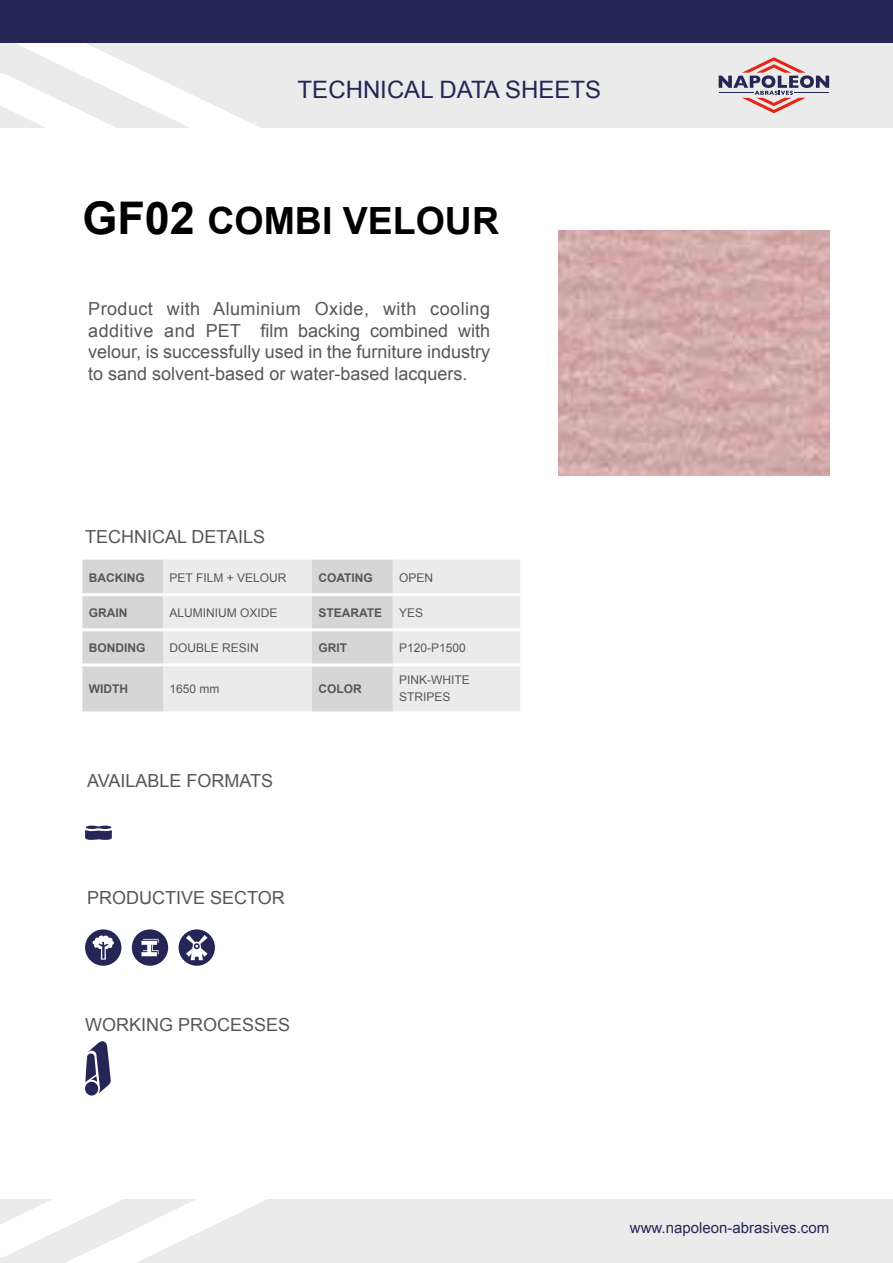
<style>
.page{position:relative;width:893px;height:1263px;background:#fff}
.page>*{position:absolute;margin:0;border:0;box-sizing:border-box;transform-origin:0 0}
.t1{font:700 37.5px "Arial";color:#000}
.t2{font:24px "Arial";color:#242756}
.t3{font:18px/21.6px "Arial";color:#575756;text-align:justify}
.t4{font:15px "Arial";color:#242756}
.t5{font:12px/16.5px "Arial";color:#575756}
.t6{font:700 12px "Arial";color:#575756}
.s1{font-size:45px}
</style>
<div class="page">
<div style="left:0;top:43px;width:893px;height:85px;background:#ebebeb"></div>
<svg style="left:0;top:43px;width:260px;height:85px"></svg>
<div style="left:0;top:1199px;width:893px;height:64px;background:#ebebeb"></div>
<svg style="left:0;top:1199px;width:267px;height:64px"></svg>
<svg style="left:719px;top:57px;width:110px;height:56px"></svg>
<div style="left:0;top:0;width:893px;height:43px;background:#242756"></div>
<svg style="left:85px;top:825px;width:27px;height:15px"></svg>
<svg style="left:85px;top:929px;width:36px;height:37px"></svg>
<svg style="left:132px;top:929px;width:36px;height:37px"></svg>
<svg style="left:179px;top:929px;width:36px;height:37px"></svg>
<div style="left:82px;top:560px;width:81px;height:151px;background:#d6d6d6"></div>
<svg style="left:163px;top:560px;width:357px;height:151px;background:#e6e6e6"></svg>
<hr style="left:82px;top:593px;width:81px;height:3px;background:#fff">
<hr style="left:163px;top:593px;width:149px;height:3px;background:#fff">
<hr style="left:312px;top:593px;width:81px;height:3px;background:#fff">
<hr style="left:393px;top:593px;width:127px;height:3px;background:#fff">
<hr style="left:82px;top:628px;width:81px;height:3px;background:#fff">
<hr style="left:163px;top:628px;width:149px;height:3px;background:#fff">
<hr style="left:312px;top:628px;width:81px;height:3px;background:#fff">
<hr style="left:393px;top:628px;width:127px;height:3px;background:#fff">
<hr style="left:82px;top:663px;width:81px;height:3px;background:#fff">
<hr style="left:163px;top:663px;width:149px;height:3px;background:#fff">
<hr style="left:312px;top:663px;width:81px;height:3px;background:#fff">
<hr style="left:393px;top:663px;width:127px;height:3px;background:#fff">
<svg style="left:85px;top:1041px;width:26px;height:54px"></svg>
<h2 class="t2" style="left:298px;top:74px;width:305px">TECHNICAL DATA SHEETS</h2>
<h1 class="t1" style="left:82px;top:195px;width:418px"><span class="s1">GF02</span> COMBI VELOUR</h1>
<p class="t3" style="left:88px;top:298px;width:403px">Product with Aluminium Oxide, with cooling additive and PET film backing combined with velour, is successfully used in the furniture industry to sand solvent-based or water-based lacquers.</p>
<p class="t3" style="left:85px;top:526px;width:182px">TECHNICAL DETAILS</p>
<p class="t6" style="left:89px;top:569px;width:57px">BACKING</p>
<p class="t5" style="left:170px;top:569px;width:118px">PET FILM + VELOUR</p>
<p class="t6" style="left:318px;top:569px;width:56px">COATING</p>
<p class="t5" style="left:399px;top:569px;width:36px">OPEN</p>
<p class="t6" style="left:89px;top:604px;width:40px">GRAIN</p>
<p class="t5" style="left:170px;top:604px;width:110px">ALUMINIUM OXIDE</p>
<p class="t6" style="left:318px;top:604px;width:65px">STEARATE</p>
<p class="t5" style="left:399px;top:604px;width:26px">YES</p>
<p class="t6" style="left:89px;top:639px;width:58px">BONDING</p>
<p class="t5" style="left:170px;top:639px;width:91px">DOUBLE RESIN</p>
<p class="t6" style="left:318px;top:639px;width:30px">GRIT</p>
<p class="t5" style="left:399px;top:639px;width:68px">P120-P1500</p>
<p class="t6" style="left:89px;top:680px;width:41px">WIDTH</p>
<p class="t5" style="left:170px;top:680px;width:52px">1650 mm</p>
<p class="t6" style="left:318px;top:680px;width:45px">COLOR</p>
<p class="t5" style="left:399px;top:672px;width:72px">PINK-WHITE<br>STRIPES</p>
<p class="t3" style="left:87px;top:770px;width:188px">AVAILABLE FORMATS</p>
<p class="t3" style="left:87px;top:887px;width:199px">PRODUCTIVE SECTOR</p>
<p class="t3" style="left:85px;top:1014px;width:207px">WORKING PROCESSES</p>
<p class="t4" style="left:630px;top:1218px;width:201px">www.napoleon-abrasives.com</p>
</div>
